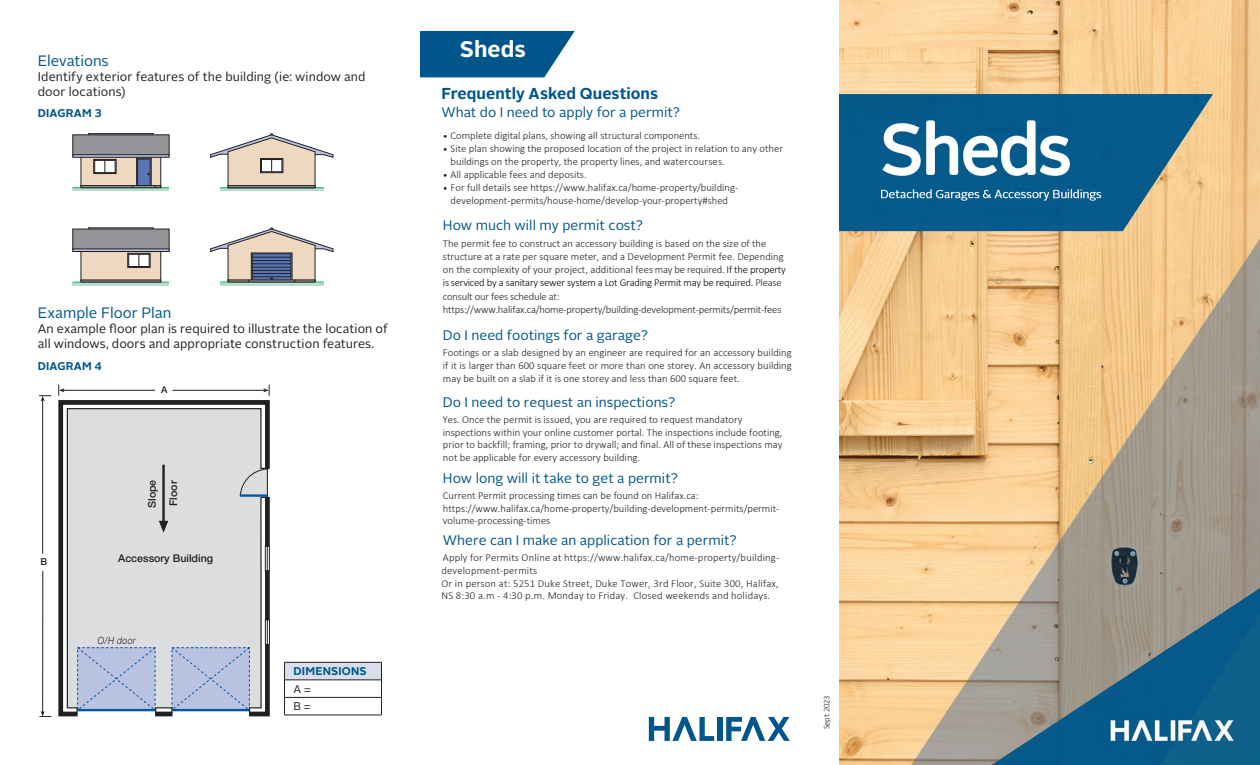
<style>
.page{position:relative;width:1260px;height:765px;background:#fff}
.page>*{position:absolute;margin:0;border:0;box-sizing:border-box;transform-origin:0 0}
.t1{font:700 22.5px "Alright Sans";color:#fff}
.t2{font:700 15.88px "Alright Sans";color:#00568a}
.t3{font:15px "Alright Sans";letter-spacing:-.005em;color:#00568a}
.t4{font:13.88px "Alright Sans";color:#00568a}
.t5{font:12.5px/15px "Alright Sans";letter-spacing:.005em;color:#231f20}
.t6{font:700 11.25px "Alright Sans";letter-spacing:.02em;color:#00568a}
.t7{font:11.25px/17.5px "Alright Sans";color:#231f20}
.t8{font:300 10.62px/12.8px "Calibri";color:#231f20}
.t9{font:300 10.62px/13.1px "Calibri";letter-spacing:-.02em;color:#231f20}
.t10{font:500 10.62px/21.4px "Helvetica Neue";color:#231f20}
.t11{font:italic 300 10px "Helvetica Neue";color:#231f20;scale:.87 1}
.t12{font:italic 300 9.5px "Helvetica Neue";color:#231f20}
.t13{font:500 9.5px "Helvetica Neue";color:#231f20}
.t14{font:300 8.75px "Calibri";letter-spacing:-.04em;color:#231f20}
.s1{font-family:"Alright Sans";font-weight:400;font-size:10.12px}
.s2{color:#000}
</style>
<div class="page">
<img style="left:840px;top:0;width:420px;height:765px">
<div style="left:718px;top:717px;width:5px;height:24px;background:#00568a"></div>
<svg style="left:726px;top:717px;width:64px;height:24px"></svg>
<svg style="left:649px;top:717px;width:65px;height:24px"></svg>
<hr style="left:73px;top:188px;width:96px;height:3px;background:#badccf">
<hr style="left:73px;top:188px;width:96px;height:1px;background:#21b259">
<hr style="left:73px;top:282px;width:96px;height:4px;background:#badccf">
<hr style="left:73px;top:282px;width:96px;height:1px;background:#21b259">
<hr style="left:220px;top:188px;width:104px;height:3px;background:#badccf">
<hr style="left:220px;top:188px;width:104px;height:1px;background:#21b259">
<hr style="left:220px;top:282px;width:104px;height:3px;background:#badccf">
<hr style="left:220px;top:282px;width:104px;height:1px;background:#21b259">
<div style="left:81px;top:156px;width:80px;height:31px;background:#eed8bf;border:1px solid #231f20"></div>
<div style="left:81px;top:250px;width:80px;height:31px;background:#eed8bf;border:1px solid #231f20"></div>
<svg style="left:94px;top:159px;width:22px;height:15px"></svg>
<div style="left:95px;top:160px;width:20px;height:13px;background:#fff;border:1px solid #231f20"></div>
<svg style="left:105px;top:160px;width:1px;height:12px"></svg>
<svg style="left:210px;top:134px;width:123px;height:54px"></svg>
<svg style="left:128px;top:253px;width:22px;height:15px"></svg>
<div style="left:129px;top:254px;width:20px;height:13px;background:#fff;border:1px solid #231f20"></div>
<svg style="left:139px;top:254px;width:1px;height:12px"></svg>
<svg style="left:136px;top:158px;width:15px;height:27px"></svg>
<div style="left:137px;top:159px;width:13px;height:27px;background:#5677b9;border:1px solid #231f20"></div>
<svg style="left:88px;top:133px;width:65px;height:2px"></svg>
<div style="left:73px;top:135px;width:96px;height:21px;background:#939598;border:1px solid #231f20"></div>
<hr style="left:73px;top:155px;width:96px;height:2px;background:#b9c2e1">
<div style="left:88px;top:228px;width:65px;height:5px;background:#5b595a"></div>
<div style="left:73px;top:229px;width:96px;height:21px;background:#939598;border:1px solid #231f20"></div>
<div style="left:73px;top:249px;width:96px;height:3px;background:#b9c2e1;border:1px solid #231f20"></div>
<div style="left:81px;top:185px;width:80px;height:3px;background:#939598;border:1px solid #231f20"></div>
<hr style="left:81px;top:280px;width:80px;height:2px;background:#939598">
<div style="left:228px;top:185px;width:87px;height:3px;background:#939598;border:1px solid #231f20"></div>
<svg style="left:210px;top:228px;width:123px;height:54px"></svg>
<svg style="left:284px;top:662px;width:98px;height:53px"></svg>
<hr style="left:284px;top:715px;width:98px;height:1px;background:#231f20">
<svg style="left:58px;top:400px;width:212px;height:316px"></svg>
<svg style="left:66px;top:407px;width:203px;height:307px;background:#d1d2d4"></svg>
<hr style="left:173px;top:390px;width:92px;height:1px;background:#231f20">
<svg style="left:263px;top:385px;width:7px;height:11px"></svg>
<hr style="left:63px;top:390px;width:92px;height:1px;background:#231f20">
<svg style="left:59px;top:385px;width:6px;height:11px"></svg>
<hr style="left:42px;top:400px;width:1px;height:154px;background:#231f20">
<svg style="left:39px;top:395px;width:12px;height:6px"></svg>
<hr style="left:42px;top:571px;width:1px;height:141px;background:#231f20">
<svg style="left:39px;top:711px;width:12px;height:6px"></svg>
<hr style="left:162px;top:465px;width:3px;height:57px;background:#231f20">
<svg style="left:77px;top:468px;width:193px;height:243px;background:#cccfd8"></svg>
<svg style="left:420px;top:31px;width:155px;height:46px;background:#196695"></svg>
<div style="left:76px;top:636px;width:82px;height:10px;background:#dcdddf"></div>
<h3 class="t3" style="left:38px;top:51px;width:72px">Elevations</h3>
<p class="t5" style="left:38px;top:69px;width:329px">Identify exterior features of the building (ie: window and door locations)</p>
<p class="t6" style="left:38px;top:105px;width:65px">DIAGRAM 3</p>
<h3 class="t3" style="left:38px;top:303px;width:135px">Example Floor Plan</h3>
<p class="t5" style="left:38px;top:321px;width:351px">An example floor plan is required to illustrate the location of all windows, doors and appropriate construction features.</p>
<p class="t6" style="left:38px;top:359px;width:65px">DIAGRAM 4</p>
<p class="t13" style="left:161px;top:384px;width:8px">A</p>
<p class="t13" style="left:40px;top:556px;width:8px">B</p>
<p class="t10" style="left:141px;top:508px;width:30px;rotate:-90deg">Slope<br>Floor</p>
<p class="t10" style="left:118px;top:547px;width:96px">Accessory Building</p>
<p class="t11" style="left:98px;top:634px;width:45px">O/H door</p>
<p class="t12" style="left:99px;top:634px;width:33px">/H door</p>
<p class="t6" style="left:294px;top:664px;width:75px">DIMENSIONS</p>
<p class="t7" style="left:294px;top:680px;width:19px">A =<br>B =</p>
<h1 class="t1" style="left:460px;top:33px;width:68px">Sheds</h1>
<h2 class="t2" style="left:441px;top:83px;width:218px">Frequently Asked Questions</h2>
<h3 class="t4" style="left:441px;top:103px;width:240px">What do I need to apply for a permit?</h3>
<p class="t8" style="left:442px;top:129px;width:259px"><span class="s1">•</span> Complete digital plans, showing all structural components.</p>
<p class="t8" style="left:451px;top:142px;width:334px;text-indent:-8px"><span class="s1">•</span> Site plan showing the proposed location of the project in relation to any other buildings on the property, the property lines, and watercourses.</p>
<p class="t8" style="left:442px;top:168px;width:146px"><span class="s1">•</span> All applicable fees and deposits.</p>
<p class="t8" style="left:442px;top:181px;width:297px;text-align:center"><span class="s1">•</span> For full details see https://www.halifax.ca/home-property/building&shy;development-permits/house-home/develop-your-property#shed</p>
<h3 class="t4" style="left:443px;top:216px;width:202px">How much will my permit cost?</h3>
<p class="t9" style="left:443px;top:237px;width:344px">The permit fee to construct an accessory building is based on the size of the structure at a rate per square meter, and a Development Permit fee. Depending on the complexity of your project, additional fees may be required. <span class="s2">If the property is serviced by a sanitary sewer system a Lot Grading Permit may be required.</span> Please consult our fees schedule at: https://www.halifax.ca/home-property/building-development-permits/permit-fees</p>
<h3 class="t4" style="left:443px;top:326px;width:207px">Do I need footings for a garage?</h3>
<p class="t8" style="left:443px;top:346px;width:350px;text-align:justify">Footings or a slab designed by an engineer are required for an accessory building if it is larger than 600 square feet or more than one storey. An accessory building may be built on a slab if it is one storey and less than 600 square feet.</p>
<h3 class="t4" style="left:443px;top:393px;width:234px">Do I need to request an inspections?</h3>
<p class="t8" style="left:443px;top:413px;width:341px">Yes. Once the permit is issued, you are required to request mandatory inspections within your online customer portal. The inspections include footing, prior to backfill; framing, prior to drywall; and final. All of these inspections may not be applicable for every accessory building.</p>
<h3 class="t4" style="left:443px;top:469px;width:237px">How long will it take to get a permit?</h3>
<p class="t8" style="left:443px;top:489px;width:338px">Current Permit processing times can be found on Halifax.ca: https://www.halifax.ca/home-property/building-development-permits/permit&shy;volume-processing-times</p>
<h3 class="t4" style="left:443px;top:531px;width:295px">Where can I make an application for a permit?</h3>
<p class="t8" style="left:441px;top:551px;width:339px">Apply for Permits Online at https://www.halifax.ca/home-property/building&shy;development-permits<br>Or in person at: 5251 Duke Street, Duke Tower, 3rd Floor, Suite 300, Halifax, NS 8:30 a.m - 4:30 p.m. Monday to Friday. Closed weekends and holidays.</p>
<p class="t14" style="left:821px;top:729px;width:35px;rotate:-90deg">Sept 2023</p>
</div>
